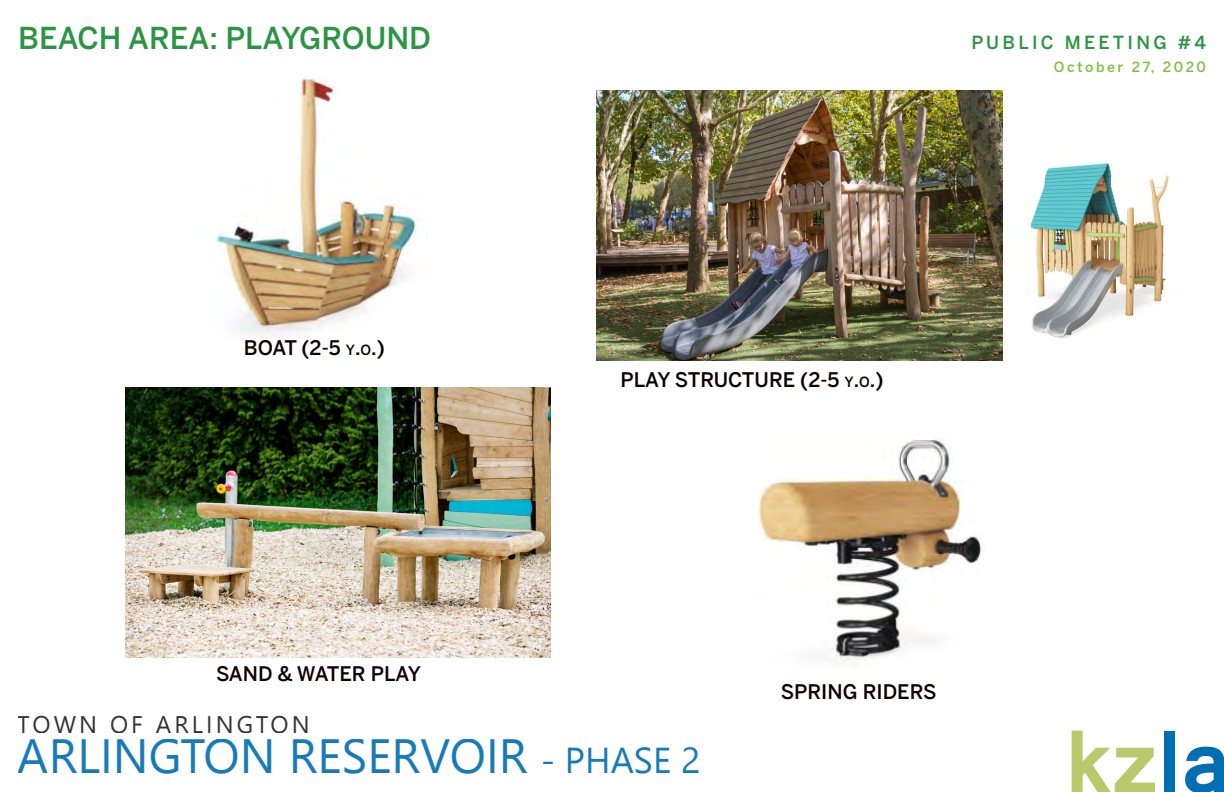
<style>
.page{position:relative;width:1224px;height:792px;background:#fff}
.page>*{position:absolute;margin:0;border:0;box-sizing:border-box;transform-origin:0 0}
.t1{font:700 96px "Vrinda";color:#b9c96c}
.resume_midlevel_titl{font:500 30px "Benton Sans";color:#2b9543}
.toc_big_chapbold36{font:500 20px "Benton Sans";color:#100000}
.toc_big_chapbold36-2{font:500 20px "Benton Sans";color:#100000}
.resume_midlevel_titl-2{font:500 18px "Benton Sans";letter-spacing:.18em;color:#2b9543}
.resume_midlevel_titl-3{font:500 14px "Benton Sans";letter-spacing:.175em;color:#7ec243}
.s1{font-style:inherit}
.s2{font-size:14px}
.s3{color:#006eb3}
</style>
<div class="page">
<img style="left:215px;top:79px;width:203px;height:255px">
<img style="left:757px;top:438px;width:225px;height:224px">
<img style="left:596px;top:90px;width:407px;height:271px">
<img style="left:1030px;top:163px;width:139px;height:176px">
<img style="left:125px;top:387px;width:425px;height:270px">
<p class="resume_midlevel_titl" style="left:18px;top:20px;width:415px">BEACH AREA: PLAYGROUND</p>
<p class="resume_midlevel_titl-2" style="left:971px;top:32px;width:236px">PUBLIC MEETING #4</p>
<p class="resume_midlevel_titl-3" style="left:1054px;top:59px;width:154px">October 27, 2020</p>
<p class="toc_big_chapbold36-2" style="left:244px;top:335px;width:142px"><span class="s1">BOAT</span> (2-5 <span class="s2">y</span>.<span class="s2">o</span>.)</p>
<p class="toc_big_chapbold36" style="left:216px;top:662px;width:207px">SAND &amp; WATER PLAY</p>
<p class="toc_big_chapbold36" style="left:620px;top:368px;width:265px">PLAY STRUCTURE <span class="s1">(2-5</span> <span class="s2">y</span><span class="s1">.</span><span class="s2">o</span><span class="s1">.)</span></p>
<p class="toc_big_chapbold36" style="left:781px;top:679px;width:158px">SPRING RIDERS</p>
<h1 class="t1" style="left:1065px;top:698px;width:167px">kz<span class="s3">la</span></h1>
</div>
